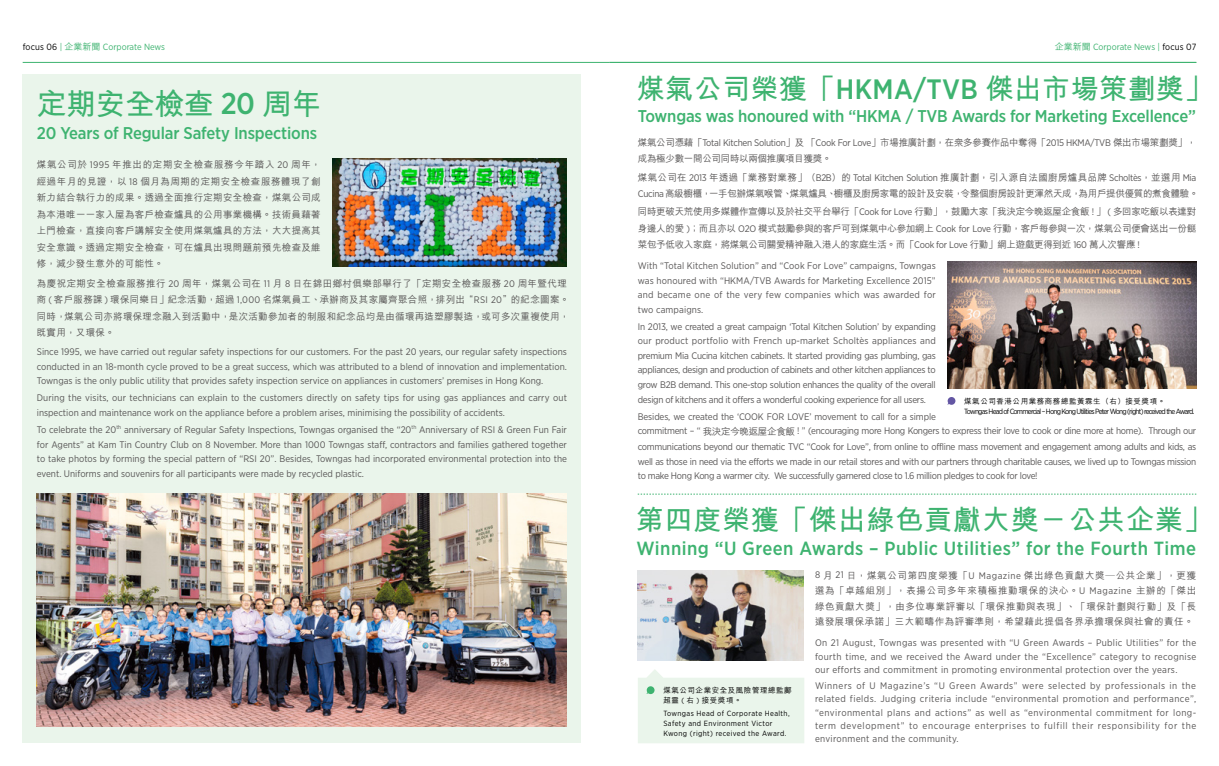
<style>
.page{position:relative;width:1219px;height:766px;background:#fff}
.page>*{position:absolute;margin:0;border:0;box-sizing:border-box;transform-origin:0 0}
.t1{font:700 30px "M Hei HK";letter-spacing:-.02em;color:#3eb370}
.t2{font:700 28px "M Hei HK";letter-spacing:.03em;color:#3eb370}
.t3{font:500 19px "Gotham Narrow";letter-spacing:.025em;color:#3eb370}
.t4{font:500 17px "Gotham Narrow";letter-spacing:-.01em;color:#3eb370}
.t5{font:9.5px/14.5px "Gotham Narrow";color:#595757;text-align:justify}
.t6{font:500 9.5px/16.5px "M Hei HK";letter-spacing:.03em;color:#595757}
.t7{font:500 9.5px/18.8px "M Hei HK";letter-spacing:-.03em;color:#595757}
.t8{font:9.5px/14.6px "Gotham Narrow";letter-spacing:-.03em;color:#595757}
.t9{font:9px "Gotham Narrow";color:#3eb370}
.t10{font:7.5px/10px "Gotham Narrow";letter-spacing:.05em;color:#000}
.t11{font:7.5px "Gotham Narrow";letter-spacing:-.1em;color:#000}
.t12{font:500 7.5px/9.9px "M Hei HK";letter-spacing:.075em;color:#000}
.t13{font:5.5px "Gotham Narrow";color:#595757}
.s1{color:#000}
.s2{font-family:"M Hei HK";font-weight:500}
.s3{font-family:"Gotham Narrow";font-weight:500}
.s4{font-family:"Gotham Narrow";font-weight:400}
</style>
<div class="page">
<svg style="left:638px;top:493px;width:558px;height:1px"></svg>
<img style="left:947px;top:261px;width:249px;height:127px">
<svg style="left:947px;top:397px;width:8px;height:7px"></svg>
<div style="left:23px;top:74px;width:558px;height:669px;background:#eaf5eb"></div>
<img style="left:37px;top:493px;width:530px;height:233px">
<img style="left:332px;top:159px;width:235px;height:107px">
<svg style="left:638px;top:669px;width:166px;height:74px;background:#ebf5ec"></svg>
<img style="left:638px;top:570px;width:166px;height:90px">
<hr style="left:23px;top:62px;width:586px;height:1px;background:#3eb370">
<hr style="left:609px;top:62px;width:587px;height:1px;background:#3eb370">
<p class="t9" style="left:23px;top:41px;width:144px"><span class="s1">focus 06</span> | <span class="s2">企業新聞</span> Corporate News</p>
<p class="t9" style="left:1055px;top:41px;width:143px"><span class="s2">企業新聞</span> Corporate News | <span class="s1">focus 07</span></p>
<h1 class="t1" style="left:37px;top:82px;width:286px">定期安全檢查 <span class="s3">20</span> 周年</h1>
<h3 class="t4" style="left:37px;top:122px;width:282px">20 Years of Regular Safety Inspections</h3>
<p class="t6" style="left:37px;top:155px;width:285px;text-align:justify">煤氣公司於 <span class="s4">1995</span> 年推出的定期安全檢查服務今年踏入 <span class="s4">20</span> 周年，經過年月的見證，以 <span class="s4">18</span> 個月為周期的定期安全檢查服務體現了創新力結合執行力的成果。透過全面推行定期安全檢查，煤氣公司成為本港唯一一家入屋為客戶檢查爐具的公用事業機構。技術員藉著上門檢查，直接向客戶講解安全使用煤氣爐具的方法，大大提高其安全意識。透過定期安全檢查，可在爐具出現問題前預先檢查及維修，減少發生意外的可能性。</p>
<p class="t6" style="left:37px;top:274px;width:534px">為慶祝定期安全檢查服務推行 <span class="s4">20</span> 周年，煤氣公司在 <span class="s4">11</span> 月 <span class="s4">8</span> 日在錦田鄉村俱樂部舉行了「定期安全檢查服務 <span class="s4">20</span> 周年暨代理商 <span class="s4">(</span> 客戶服務課 <span class="s4">)</span> 環保同樂日」紀念活動，超過 <span class="s4">1,000</span> 名煤氣員工、承辦商及其家屬齊聚合照，排列出“<span class="s4">RSI 20</span>”的紀念圖案。同時，煤氣公司亦將環保理念融入到活動中，是次活動參加者的制服和紀念品均是由循環再造塑膠製造，或可多次重複使用，既實用，又環保。</p>
<p class="t5" style="left:37px;top:344px;width:532px">Since 1995, we have carried out regular safety inspections for our customers. For the past 20 years, our regular safety inspections conducted in an 18-month cycle proved to be a great success, which was attributed to a blend of innovation and implementation.<br>Towngas is the only public utility that provides safety inspection service on appliances in customers’ premises in Hong Kong.</p>
<p class="t5" style="left:37px;top:390px;width:532px">During the visits, our technicians can explain to the customers directly on safety tips for using gas appliances and carry out inspection and maintenance work on the appliance before a problem arises, minimising the possibility of accidents.</p>
<p class="t5" style="left:37px;top:422px;width:81px">To celebrate the 20</p>
<p class="t13" style="left:116px;top:423px;width:6px">th</p>
<p class="t5" style="left:124px;top:422px;width:289px">anniversary of Regular Safety Inspections, Towngas organised the “20</p>
<p class="t13" style="left:411px;top:423px;width:6px">th</p>
<p class="t5" style="left:37px;top:422px;width:532px;text-indent:382px">Anniversary of RSI &amp; Green Fun Fair for Agents” at Kam Tin Country Club on 8 November. More than 1000 Towngas staff, contractors and families gathered together to take photos by forming the special pattern of “RSI 20”. Besides, Towngas had incorporated environmental protection into the event. Uniforms and souvenirs for all participants were made by recycled plastic.</p>
<h2 class="t2" style="left:637px;top:69px;width:577px">煤氣公司榮獲「<span class="s3">HKMA/TVB</span> 傑出市場策劃獎」</h2>
<p class="t8" style="left:638px;top:135px;width:560px"><span class="s2">煤氣公司憑藉「</span>Total Kitchen Solution<span class="s2">」及「</span>Cook For Love<span class="s2">」市場推廣計劃，在衆多參賽作品中奪得「</span>2015 HKMA/TVB <span class="s2">傑出市場策劃獎」，</span></p>
<p class="t6" style="left:638px;top:148px;width:560px;line-height:18.8px">成為極少數一間公司同時以兩個推廣項目獲獎。<br>煤氣公司在 <span class="s4">2013</span> 年透過「業務對業務」（<span class="s4">B2B</span>）的 <span class="s4">Total Kitchen Solution</span> 推廣計劃，引入源自法國廚房爐具品牌 <span class="s4">Scholtès</span>，並選用 <span class="s4">Mia</span></p>
<p class="t7" style="left:638px;top:183px;width:562px"><span class="s4">Cucina</span>高級櫥櫃，一手包辦煤氣喉管、煤氣爐具、櫥櫃及廚房家電的設計及安裝，令整個廚房設計更渾然天成，為用戶提供優質的煮食體驗。同時更破天荒使用多媒體作宣傳以及於社交平台舉行「<span class="s4">Cook for Love</span> 行動」，鼓勵大家「我決定今晚返屋企食飯 <span class="s4">!</span> 」 <span class="s4">(</span> 多回家吃飯以表達對</p>
<p class="t7" style="left:638px;top:219px;width:560px;line-height:16px">身邊人的愛 <span class="s4">)</span>；而且亦以 <span class="s4">O2O</span> 模式鼓勵參與的客戶可到煤氣中心參加網上 <span class="s4">Cook for Love</span> 行動，客戶每參與一次，煤氣公司便會送出一份餸菜包予低收入家庭，將煤氣公司關愛精神融入港人的家庭生活。而「<span class="s4">Cook for Love</span> 行動」網上遊戲更得到近 <span class="s4">160</span> 萬人次響應 <span class="s4">!</span></p>
<p class="t5" style="left:638px;top:258px;width:299px">With “Total Kitchen Solution” and “Cook For Love” campaigns, Towngas was honoured with “HKMA/TVB Awards for Marketing Excellence 2015” and became one of the very few companies which was awarded for two campaigns.</p>
<p class="t5" style="left:638px;top:319px;width:299px">In 2013, we created a great campaign ‘Total Kitchen Solution’ by expanding our product portfolio with French up-market Scholtès appliances and premium Mia Cucina kitchen cabinets. It started providing gas plumbing, gas appliances, design and production of cabinets and other kitchen appliances to grow B2B demand. This one-stop solution enhances the quality of the overall design of kitchens and it offers a wonderful cooking experience for all users.</p>
<p class="t8" style="left:638px;top:409px;width:560px">Besides, we created the ‘COOK FOR LOVE’ movement to call for a simple<br>commitment – “ <span class="s2">我決定今晚返屋企食飯</span> ! ” (encouraging more Hong Kongers to express their love to cook or dine more at home). Through our</p>
<p class="t5" style="left:638px;top:439px;width:560px">communications beyond our thematic TVC “Cook for Love”, from online to offline mass movement and engagement among adults and kids, as well as those in need via the efforts we made in our retail stores and with our partners through charitable causes, we lived up to Towngas mission to make Hong Kong a warmer city. We successfully garnered close to 1.6 million pledges to cook for love!</p>
<h3 class="t4" style="left:638px;top:105px;width:560px">Towngas was honoured with “HKMA / TVB Awards for Marketing Excellence”</h3>
<p class="t12" style="left:964px;top:395px;width:202px">煤氣公司香港公用業務商務總監黃霖生（右）接受獎項。</p>
<p class="t11" style="left:964px;top:407px;width:232px">Towngas Head of Commercial– Hong Kong Utilities Peter Wong (right) received the Award.</p>
<h2 class="t2" style="left:636px;top:499px;width:577px">第四度榮獲「傑出綠色貢獻大獎－公共企業」</h2>
<h3 class="t3" style="left:636px;top:536px;width:561px">Winning “U Green Awards – Public Utilities” for the Fourth Time</h3>
<p class="t6" style="left:815px;top:566px;width:383px;line-height:15.5px;text-align:justify"><span class="s4">8</span> 月 <span class="s4">21</span> 日，煤氣公司第四度榮獲「<span class="s4">U Magazine</span> 傑出綠色貢獻大獎─公共企業」，更獲選為「卓越組別」，表揚公司多年來積極推動環保的決心。<span class="s4">U Magazine</span> 主辦的「傑出綠色貢獻大獎」，由多位專業評審以「環保推動與表現」、「環保計劃與行動」及「長遠發展環保承諾」三大範疇作為評審準則，希望藉此提倡各界承擔環保與社會的責任。</p>
<p class="t12" style="left:663px;top:684px;width:130px">煤氣公司企業安全及風險管理總監鄺超靈 <span class="s4">(</span> 右 <span class="s4">)</span> 接受獎項。</p>
<p class="t10" style="left:663px;top:707px;width:128px">Towngas Head of Corporate Health,<br>Safety and Environment Victor<br>Kwong (right) received the Award.</p>
<p class="t5" style="left:815px;top:636px;width:383px;line-height:13.3px">On 21 August, Towngas was presented with “U Green Awards – Public Utilities” for the fourth time, and we received the Award under the “Excellence” category to recognise our efforts and commitment in promoting environmental protection over the years.</p>
<p class="t5" style="left:815px;top:678px;width:383px;line-height:13.3px">Winners of U Magazine’s “U Green Awards” were selected by professionals in the related fields. Judging criteria include “environmental promotion and performance”, “environmental plans and actions” as well as “environmental commitment for long&shy;term development” to encourage enterprises to fulfill their responsibility for the environment and the community.</p>
</div>
